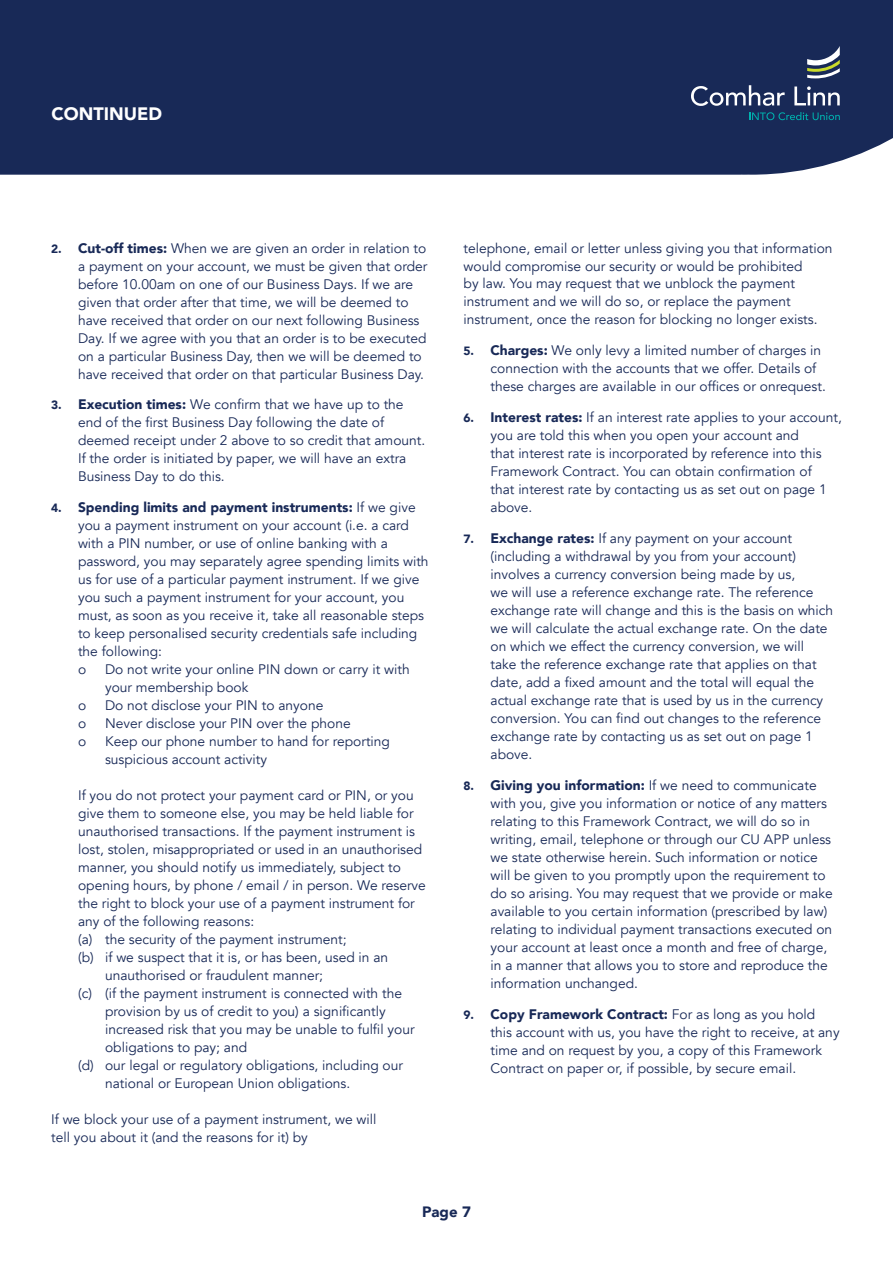
<style>
.page{position:relative;width:893px;height:1263px;background:#fff}
.page>*{position:absolute;margin:0;border:0;box-sizing:border-box;transform-origin:0 0}
.t1{font:900 18px "Avenir";color:#fff}
.t2{font:900 15px "Avenir";color:#182957}
.t3{font:13.8px/18px "Avenir";color:#182957}
.s1{font-weight:900;font-size:12px}
.s2{font-weight:900}
</style>
<div class="page">
<div style="left:0;top:0;width:893px;height:175px;background:#182957"></div>
<svg style="left:691px;top:85px;width:94px;height:21px"></svg>
<svg style="left:794px;top:86px;width:46px;height:19px"></svg>
<svg style="left:749px;top:112px;width:91px;height:8px"></svg>
<svg style="left:807px;top:46px;width:33px;height:32px"></svg>
<h1 class="t1" style="left:52px;top:98px;width:112px">CONTINUED</h1>
<p class="t3" style="left:78px;top:239px;width:351px;text-indent:-27px"><span class="s1">2.</span> <span class="s2">Cut-off times:</span> When we are given an order in relation to a payment on your account, we must be given that order before 10.00am on one of our Business Days. If we are given that order after that time, we will be deemed to have received that order on our next following Business Day. If we agree with you that an order is to be executed on a particular Business Day, then we will be deemed to have received that order on that particular Business Day.</p>
<p class="t3" style="left:78px;top:396px;width:349px;text-indent:-27px"><span class="s1">3.</span> <span class="s2">Execution times:</span> We confirm that we have up to the end of the first Business Day following the date of deemed receipt under 2 above to so credit that amount.<br>If the order is initiated by paper, we will have an extra Business Day to do this.</p>
<p class="t3" style="left:78px;top:499px;width:352px;text-indent:-27px"><span class="s1">4.</span> <span class="s2">Spending limits and payment instruments:</span> If we give you a payment instrument on your account (i.e. a card with a PIN number, or use of online banking with a password, you may separately agree spending limits with us for use of a particular payment instrument. If we give you such a payment instrument for your account, you must, as soon as you receive it, take all reasonable steps to keep personalised security credentials safe including the following:<br>o</p>
<p class="t3" style="left:105px;top:661px;width:306px">Do not write your online PIN down or carry it with your membership book</p>
<p class="t3" style="left:78px;top:697px;width:10px">o</p>
<p class="t3" style="left:105px;top:697px;width:220px">Do not disclose your PIN to anyone</p>
<p class="t3" style="left:78px;top:715px;width:10px">o</p>
<p class="t3" style="left:105px;top:715px;width:247px">Never disclose your PIN over the phone</p>
<p class="t3" style="left:78px;top:733px;width:10px">o</p>
<p class="t3" style="left:105px;top:733px;width:286px">Keep our phone number to hand for reporting suspicious account activity</p>
<p class="t3" style="left:78px;top:787px;width:337px">If you do not protect your payment card or PIN, or you</p>
<p class="t3" style="left:78px;top:805px;width:337px">give them to someone else, you may be held liable for</p>
<p class="t3" style="left:78px;top:823px;width:338px">unauthorised transactions. If the payment instrument is</p>
<p class="t3" style="left:78px;top:841px;width:346px">lost, stolen, misappropriated or used in an unauthorised</p>
<p class="t3" style="left:78px;top:859px;width:324px">manner, you should notify us immediately, subject to</p>
<p class="t3" style="left:78px;top:877px;width:349px">opening hours, by phone / email / in person. We reserve</p>
<p class="t3" style="left:78px;top:895px;width:338px">the right to block your use of a payment instrument for</p>
<p class="t3" style="left:78px;top:913px;width:178px">any of the following reasons:</p>
<p class="t3" style="left:78px;top:931px;width:270px">(a) the security of the payment instrument;</p>
<p class="t3" style="left:78px;top:949px;width:312px">(b) if we suspect that it is, or has been, used in an</p>
<p class="t3" style="left:105px;top:967px;width:219px">unauthorised or fraudulent manner;</p>
<p class="t3" style="left:78px;top:985px;width:325px">(c) (if the payment instrument is connected with the</p>
<p class="t3" style="left:105px;top:1002px;width:282px">provision by us of credit to you) a significantly</p>
<p class="t3" style="left:105px;top:1020px;width:311px">increased risk that you may be unable to fulfil your</p>
<p class="t3" style="left:105px;top:1038px;width:144px">obligations to pay; and</p>
<p class="t3" style="left:78px;top:1056px;width:326px">(d) our legal or regulatory obligations, including our</p>
<p class="t3" style="left:105px;top:1074px;width:247px">national or European Union obligations.</p>
<p class="t3" style="left:51px;top:1110px;width:327px">If we block your use of a payment instrument, we will tell you about it (and the reasons for it) by</p>
<p class="t3" style="left:464px;top:239px;width:370px">telephone, email or letter unless giving you that information would compromise our security or would be prohibited<br>by law. You may request that we unblock the payment instrument and we will do so, or replace the payment instrument, once the reason for blocking no longer exists.</p>
<p class="t3" style="left:490px;top:342px;width:337px;text-indent:-27px"><span class="s1">5.</span> <span class="s2">Charges:</span> We only levy a limited number of charges in connection with the accounts that we offer. Details of these charges are available in our offices or onrequest.</p>
<p class="t3" style="left:490px;top:409px;width:353px;text-indent:-27px"><span class="s1">6.</span> <span class="s2">Interest rates:</span> If an interest rate applies to your account, you are told this when you open your account and<br>that interest rate is incorporated by reference into this Framework Contract. You can obtain confirmation of<br>that interest rate by contacting us as set out on page 1 above.</p>
<p class="t3" style="left:490px;top:529px;width:344px;text-indent:-27px"><span class="s1">7.</span> <span class="s2">Exchange rates:</span> If any payment on your account (including a withdrawal by you from your account) involves a currency conversion being made by us,<br>we will use a reference exchange rate. The reference exchange rate will change and this is the basis on which we will calculate the actual exchange rate. On the date on which we effect the currency conversion, we will take the reference exchange rate that applies on that date, add a fixed amount and the total will equal the actual exchange rate that is used by us in the currency conversion. You can find out changes to the reference exchange rate by contacting us as set out on page 1 above.</p>
<p class="t3" style="left:490px;top:776px;width:344px;text-indent:-27px"><span class="s1">8.</span> <span class="s2">Giving you information:</span> If we need to communicate with you, give you information or notice of any matters relating to this Framework Contract, we will do so in writing, email, telephone or through our CU APP unless we state otherwise herein. Such information or notice will be given to you promptly upon the requirement to do so arising. You may request that we provide or make available to you certain information (prescribed by law) relating to individual payment transactions executed on your account at least once a month and free of charge, in a manner that allows you to store and reproduce the information unchanged.</p>
<p class="t3" style="left:490px;top:1005px;width:351px;text-indent:-27px"><span class="s1">9.</span> <span class="s2">Copy Framework Contract:</span> For as long as you hold this account with us, you have the right to receive, at any time and on request by you, a copy of this Framework Contract on paper or, if possible, by secure email.</p>
<p class="t2" style="left:422px;top:1199px;width:50px">Page 7</p>
</div>
